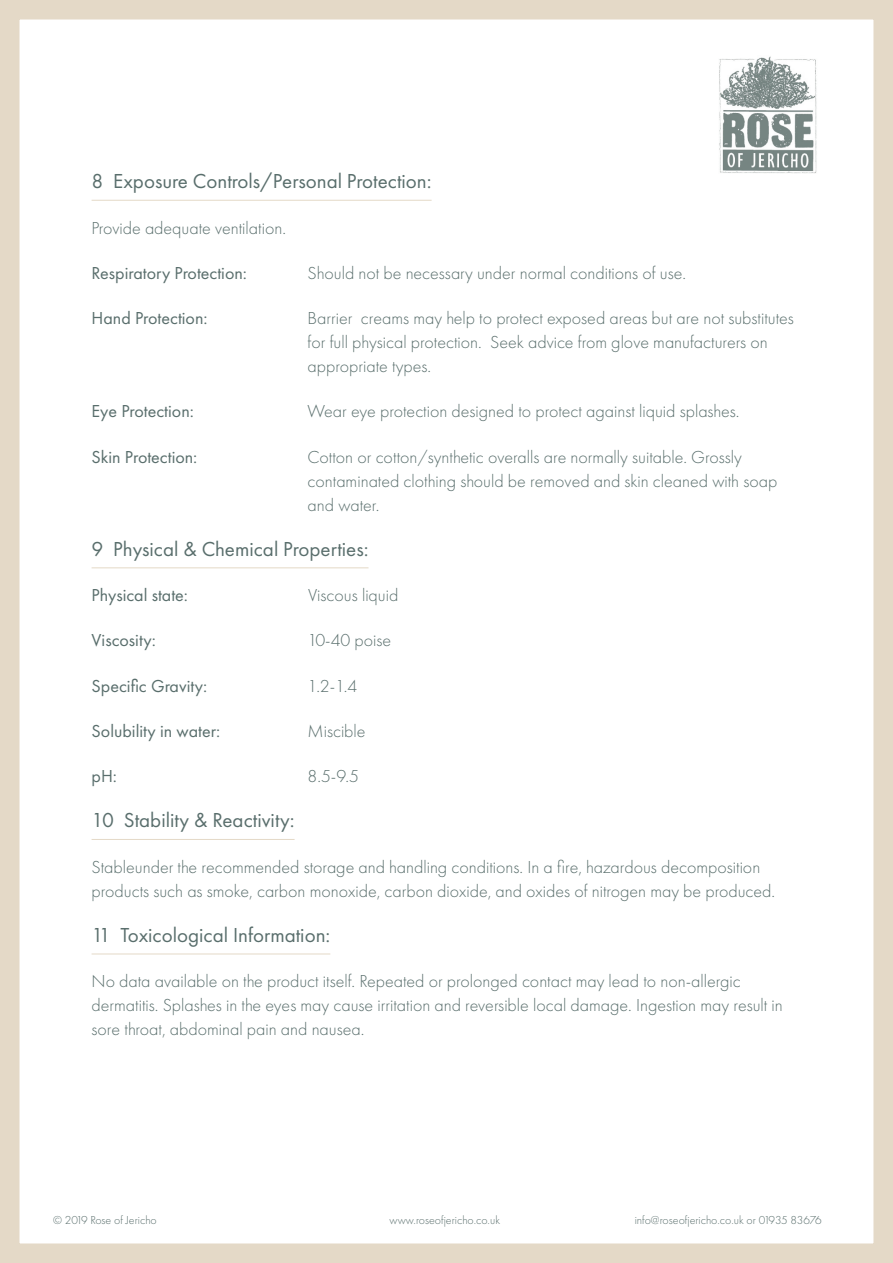
<style>
.page{position:relative;width:893px;height:1263px;background:#fff}
.page>*{position:absolute;margin:0;border:0;box-sizing:border-box;transform-origin:0 0}
.t1{font:21px "Futura PT";color:#596e6c}
.t2{font:300 18px/24px "Futura PT";color:#596e6c}
.t3{font:18px "Futura PT";color:#596e6c}
.t4{font:300 12px "Futura PT";color:#596e6c}
</style>
<div class="page">
<div style="left:0;top:0;width:893px;height:1263px;border:20px solid #e4d9c7"></div>
<img style="left:719px;top:56px;width:98px;height:118px">
<hr style="left:92px;top:200px;width:340px;height:1px;background:#e4d9c7">
<hr style="left:92px;top:567px;width:276px;height:1px;background:#e4d9c7">
<hr style="left:92px;top:839px;width:203px;height:1px;background:#e4d9c7">
<hr style="left:92px;top:953px;width:238px;height:1px;background:#e4d9c7">
<p class="t1" style="left:92px;top:169px;width:341px">8 Exposure Controls/Personal Protection:</p>
<p class="t2" style="left:92px;top:216px;width:196px">Provide adequate ventilation.</p>
<p class="t3" style="left:92px;top:262px;width:157px">Respiratory Protection:</p>
<p class="t2" style="left:308px;top:261px;width:380px">Should not be necessary under normal conditions of use.</p>
<p class="t3" style="left:92px;top:307px;width:118px">Hand Protection:</p>
<p class="t2" style="left:308px;top:306px;width:488px">Barrier creams may help to protect exposed areas but are not substitutes for full physical protection. Seek advice from glove manufacturers on appropriate types.</p>
<p class="t3" style="left:92px;top:401px;width:104px">Eye Protection:</p>
<p class="t2" style="left:308px;top:399px;width:433px">Wear eye protection designed to protect against liquid splashes.</p>
<p class="t3" style="left:92px;top:446px;width:107px">Skin Protection:</p>
<p class="t2" style="left:308px;top:445px;width:471px">Cotton or cotton/synthetic overalls are normally suitable. Grossly contaminated clothing should be removed and skin cleaned with soap and water.</p>
<p class="t1" style="left:92px;top:536px;width:278px">9 Physical &amp; Chemical Properties:</p>
<p class="t3" style="left:92px;top:584px;width:98px">Physical state:</p>
<p class="t2" style="left:308px;top:583px;width:92px">Viscous liquid</p>
<p class="t3" style="left:92px;top:630px;width:66px">Viscosity:</p>
<p class="t2" style="left:308px;top:628px;width:85px">10-40 poise</p>
<p class="t3" style="left:92px;top:675px;width:117px">Specific Gravity:</p>
<p class="t2" style="left:308px;top:674px;width:51px">1.2-1.4</p>
<p class="t3" style="left:92px;top:720px;width:130px">Solubility in water:</p>
<p class="t2" style="left:308px;top:719px;width:60px">Miscible</p>
<p class="t3" style="left:92px;top:765px;width:27px">pH:</p>
<p class="t2" style="left:308px;top:764px;width:53px">8.5-9.5</p>
<p class="t1" style="left:92px;top:808px;width:204px">10 Stability &amp; Reactivity:</p>
<p class="t2" style="left:92px;top:855px;width:685px">Stableunder the recommended storage and handling conditions. In a fire, hazardous decomposition products such as smoke, carbon monoxide, carbon dioxide, and oxides of nitrogen may be produced.</p>
<p class="t1" style="left:92px;top:922px;width:240px">11 Toxicological Information:</p>
<p class="t2" style="left:92px;top:969px;width:693px">No data available on the product itself. Repeated or prolonged contact may lead to non-allergic dermatitis. Splashes in the eyes may cause irritation and reversible local damage. Ingestion may result in sore throat, abdominal pain and nausea.</p>
<p class="t4" style="left:53px;top:1213px;width:105px">© 2019 Rose of Jericho</p>
<p class="t4" style="left:390px;top:1213px;width:112px">www.roseofjericho.co.uk</p>
<p class="t4" style="left:635px;top:1213px;width:189px">info@roseofjericho.co.uk or 01935 83676</p>
</div>
